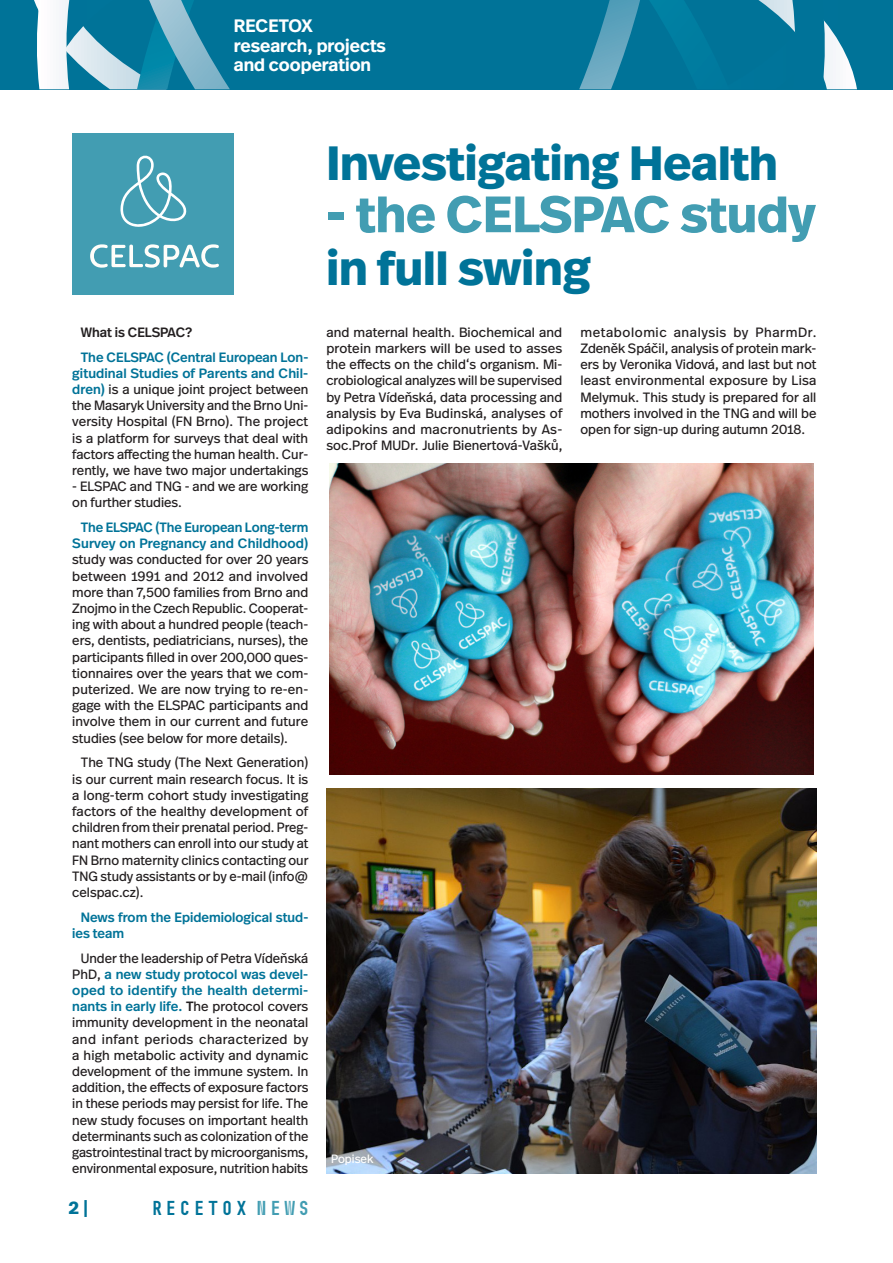
<style>
.page{position:relative;width:893px;height:1263px;background:#fff}
.page>*{position:absolute;margin:0;border:0;box-sizing:border-box;transform-origin:0 0}
.head{font:700 51px "Real Head Pro";color:#429db2}
.head-2{font:700 48px "Real Head Pro";color:#007398}
.t1{font:700 20.1px "Muni";color:#007398}
.t2{font:600 18px "Real Head Pro";color:#fff}
.head-3{font:700 18px "Real Head Pro";color:#007398}
.body_text{font:13.5px/16.2px "Real Head Pro";color:#231f20;text-align:justify}
.body_text-2{font:500 13.5px/16.2px "Real Head Pro";color:#007398}
.body_text-3{font:500 13.5px "Real Head Pro";color:#231f20}
.body_text-4{font:12px "Real Head Pro";color:#fff}
.s1{font-weight:500;color:#007398}
.s2{font-weight:500}
.s3{color:#429db2}
</style>
<div class="page">
<div style="left:0;top:0;width:893px;height:89px;background:#007398"></div>
<svg style="left:34px;top:0;width:823px;height:89px"></svg>
<svg style="left:36px;top:0;width:790px;height:89px"></svg>
<img style="left:330px;top:463px;width:483px;height:311px">
<img style="left:326px;top:788px;width:490px;height:385px">
<div style="left:73px;top:134px;width:161px;height:161px;background:#429db2"></div>
<svg style="left:120px;top:155px;width:67px;height:72px"></svg>
<svg style="left:90px;top:244px;width:129px;height:24px"></svg>
<p class="t2" style="left:234px;top:11px;width:80px">RECETOX</p>
<p class="t2" style="left:234px;top:30px;width:153px">research, projects</p>
<p class="t2" style="left:234px;top:50px;width:139px">and cooperation</p>
<p class="body_text-3" style="left:81px;top:321px;width:113px">What is CELSPAC?</p>
<p class="body_text" style="left:72px;top:348px;width:238px;text-indent:9px"><span class="s1">The CELSPAC (Central European Lon&shy;gitudinal Studies of Parents and Chil&shy;dren)</span> is a unique joint project between the Masaryk University and the Brno Uni&shy;versity Hospital (FN Brno). The project is a platform for surveys that deal with factors affecting the human health. Cur&shy;rently, we have two major undertakings</p>
<p class="body_text" style="left:72px;top:477px;width:237px">- ELSPAC and TNG - and we are working on further studies.</p>
<p class="body_text" style="left:72px;top:518px;width:238px;text-indent:9px"><span class="s1">The ELSPAC (The European Long-term Survey on Pregnancy and Childhood) </span>study was conducted for over 20 years between 1991 and 2012 and involved more than 7,500 families from Brno and Znojmo in the Czech Republic. Cooperat&shy;ing with about a hundred people (teach&shy;ers, dentists, pediatricians, nurses), the participants filled in over 200,000 ques&shy;tionnaires over the years that we com&shy;puterized. We are now trying to re-en&shy;gage with the ELSPAC participants and involve them in our current and future studies (see below for more details).</p>
<p class="body_text" style="left:72px;top:754px;width:238px;text-indent:9px">The TNG study (The Next Generation) is our current main research focus. It is a long-term cohort study investigating factors of the healthy development of children from their prenatal period. Preg&shy;nant mothers can enroll into our study at FN Brno maternity clinics contacting our TNG study assistants or by e-mail (info@ celspac.cz).</p>
<p class="body_text-2" style="left:72px;top:908px;width:238px;text-indent:9px">News from the Epidemiological stud&shy;ies team</p>
<p class="body_text" style="left:72px;top:949px;width:238px;text-indent:9px">Under the leadership of Petra Vídeňská PhD, <span class="s1">a new study protocol was devel&shy;oped to identify the health determi&shy;nants in early life.</span> <span class="s2">T</span>he protocol covers immunity development in the neonatal and infant periods characterized by a high metabolic activity and dynamic development of the immune system. In addition, the effects of exposure factors in these periods may persist for life. The new study focuses on important health determinants such as colonization of the gastrointestinal tract by microorganisms, environmental exposure, nutrition habits</p>
<p class="head-3" style="left:68px;top:1192px;width:22px">2 |</p>
<h3 class="t1" style="left:150px;top:1197px;width:163px">RECETOX <span class="s3">NEWS</span></h3>
<p class="head-2" style="left:326px;top:122px;width:453px">Investigating Health</p>
<p class="head" style="left:326px;top:171px;width:490px">- the CELSPAC study</p>
<p class="head-2" style="left:326px;top:227px;width:266px">in full swing</p>
<p class="body_text" style="left:326px;top:323px;width:238px">and maternal health. Biochemical and protein markers will be used to asses the effects on the child‘s organism. Mi&shy;crobiological analyzes will be supervised by Petra Vídeňská, data processing and analysis by Eva Budinská, analyses of adipokins and macronutrients by As&shy;soc.Prof MUDr. Julie Bienertová-Vašků,</p>
<p class="body_text" style="left:580px;top:323px;width:238px">metabolomic analysis by PharmDr.<br>Zdeněk Spáčil, analysis of protein mark&shy;ers by Veronika Vidová, and last but not least environmental exposure by Lisa Melymuk. This study is prepared for all mothers involved in the TNG and will be open for sign-up during autumn 2018.</p>
<p class="body_text-4" style="left:331px;top:1149px;width:44px">Popisek</p>
</div>
